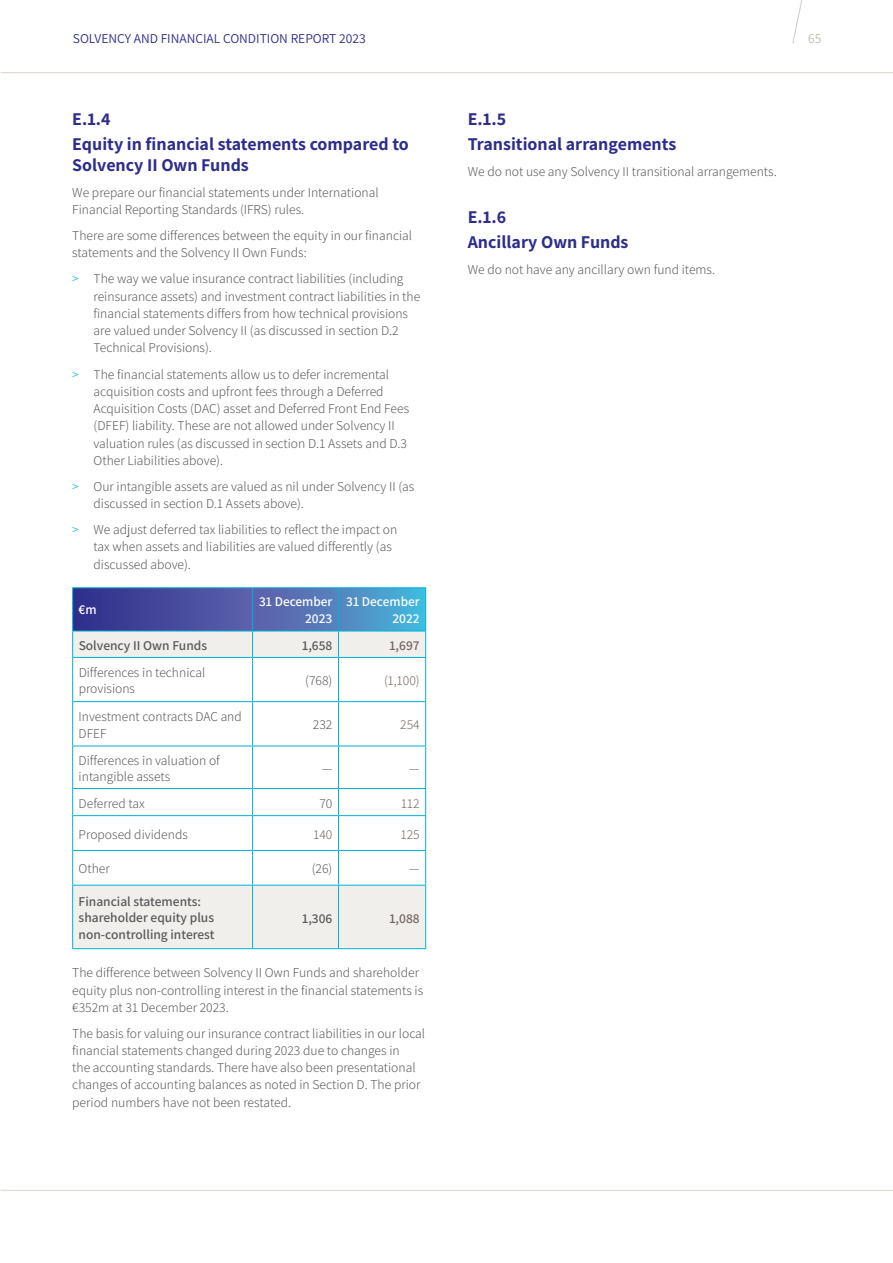
<style>
.page{position:relative;width:893px;height:1263px;background:#fff}
.page>*{position:absolute;margin:0;border:0;box-sizing:border-box;transform-origin:0 0}
.t1{font:700 18px/25.2px "Assistant";color:#2d2e8c}
.t2{font:200 13.5px/17.2px "Assistant";color:#58595b}
.t3{font:600 13.5px/16.5px "Assistant";color:#58595b}
.t4{font:13.5px "Assistant";color:#2d2e8c}
.t5{font:600 13.5px/16.5px "Assistant";color:#fff;text-align:right}
.t6{font:200 13.5px "Assistant";color:#71655f}
.t7{font:600 13.5px "Assistant";color:#71655f}
.t8{font:200 13.5px "Assistant";color:#ada592}
.s1{color:#00b1da}
</style>
<div class="page">
<hr style="left:1px;top:72px;width:892px;height:1px;background:#dad5cd">
<svg style="left:792px;top:0;width:11px;height:43px"></svg>
<hr style="left:1px;top:1190px;width:892px;height:1px;background:#dad5cd">
<div style="left:73px;top:886px;width:352px;height:62px;background:#f1efec"></div>
<svg style="left:73px;top:702px;width:352px;height:183px"></svg>
<hr style="left:72px;top:587px;width:181px;height:1px;background:#00b1da">
<hr style="left:253px;top:587px;width:85px;height:1px;background:#00b1da">
<hr style="left:338px;top:587px;width:88px;height:1px;background:#00b1da">
<svg style="left:72px;top:588px;width:354px;height:69px;background:#829bc6"></svg>
<hr style="left:72px;top:658px;width:1px;height:43px;background:#00b1da">
<hr style="left:72px;top:657px;width:181px;height:1px;background:#00b1da">
<hr style="left:252px;top:658px;width:1px;height:43px;background:#00b1da">
<hr style="left:253px;top:657px;width:85px;height:1px;background:#00b1da">
<hr style="left:338px;top:657px;width:88px;height:1px;background:#00b1da">
<hr style="left:338px;top:658px;width:1px;height:43px;background:#00b1da">
<hr style="left:425px;top:658px;width:1px;height:43px;background:#00b1da">
<hr style="left:72px;top:702px;width:1px;height:44px;background:#00b1da">
<hr style="left:72px;top:701px;width:181px;height:1px;background:#00b1da">
<hr style="left:252px;top:702px;width:1px;height:44px;background:#00b1da">
<hr style="left:253px;top:701px;width:85px;height:1px;background:#00b1da">
<hr style="left:338px;top:701px;width:88px;height:1px;background:#00b1da">
<hr style="left:338px;top:702px;width:1px;height:44px;background:#00b1da">
<hr style="left:425px;top:702px;width:1px;height:44px;background:#00b1da">
<hr style="left:72px;top:746px;width:1px;height:42px;background:#00b1da">
<hr style="left:72px;top:746px;width:181px;height:1px;background:#00b1da">
<hr style="left:252px;top:746px;width:1px;height:42px;background:#00b1da">
<hr style="left:253px;top:746px;width:85px;height:1px;background:#00b1da">
<hr style="left:338px;top:746px;width:88px;height:1px;background:#00b1da">
<hr style="left:338px;top:746px;width:1px;height:42px;background:#00b1da">
<hr style="left:425px;top:746px;width:1px;height:42px;background:#00b1da">
<svg style="left:72px;top:789px;width:1px;height:26px"></svg>
<hr style="left:72px;top:816px;width:1px;height:34px;background:#00b1da">
<hr style="left:72px;top:788px;width:181px;height:1px;background:#00b1da">
<hr style="left:72px;top:815px;width:181px;height:1px;background:#00b1da">
<svg style="left:252px;top:789px;width:1px;height:26px"></svg>
<hr style="left:252px;top:816px;width:1px;height:34px;background:#00b1da">
<hr style="left:253px;top:788px;width:85px;height:1px;background:#00b1da">
<hr style="left:338px;top:788px;width:88px;height:1px;background:#00b1da">
<svg style="left:338px;top:789px;width:1px;height:26px"></svg>
<svg style="left:425px;top:789px;width:1px;height:26px"></svg>
<hr style="left:338px;top:816px;width:1px;height:34px;background:#00b1da">
<hr style="left:425px;top:816px;width:1px;height:34px;background:#00b1da">
<hr style="left:253px;top:815px;width:85px;height:1px;background:#00b1da">
<hr style="left:338px;top:815px;width:88px;height:1px;background:#00b1da">
<hr style="left:72px;top:851px;width:1px;height:34px;background:#00b1da">
<hr style="left:72px;top:850px;width:181px;height:1px;background:#00b1da">
<hr style="left:252px;top:851px;width:1px;height:34px;background:#00b1da">
<hr style="left:253px;top:850px;width:85px;height:1px;background:#00b1da">
<hr style="left:338px;top:850px;width:88px;height:1px;background:#00b1da">
<hr style="left:338px;top:851px;width:1px;height:34px;background:#00b1da">
<hr style="left:425px;top:851px;width:1px;height:34px;background:#00b1da">
<hr style="left:72px;top:885px;width:1px;height:63px;background:#00b1da">
<hr style="left:72px;top:885px;width:181px;height:1px;background:#00b1da">
<hr style="left:72px;top:948px;width:181px;height:1px;background:#00b1da">
<hr style="left:252px;top:885px;width:1px;height:63px;background:#00b1da">
<hr style="left:253px;top:885px;width:85px;height:1px;background:#00b1da">
<hr style="left:338px;top:885px;width:88px;height:1px;background:#00b1da">
<hr style="left:338px;top:885px;width:1px;height:63px;background:#00b1da">
<hr style="left:425px;top:885px;width:1px;height:63px;background:#00b1da">
<hr style="left:253px;top:948px;width:85px;height:1px;background:#00b1da">
<hr style="left:338px;top:948px;width:88px;height:1px;background:#00b1da">
<p class="t4" style="left:73px;top:29px;width:294px">SOLVENCY AND FINANCIAL CONDITION REPORT 2023</p>
<p class="t8" style="left:808px;top:29px;width:15px">65</p>
<h1 class="t1" style="left:72px;top:106px;width:338px">E.1.4<br>Equity in financial statements compared to</h1>
<h1 class="t1" style="left:72px;top:152px;width:178px">Solvency II Own Funds</h1>
<p class="t2" style="left:72px;top:183px;width:308px">We prepare our financial statements under International<br>Financial Reporting Standards (IFRS) rules.</p>
<p class="t2" style="left:72px;top:226px;width:341px">There are some differences between the equity in our financial statements and the Solvency II Own Funds:</p>
<p class="t2" style="left:94px;top:270px;width:328px;text-indent:-21px"><span class="s1">&gt;</span> The way we value insurance contract liabilities (including reinsurance assets) and investment contract liabilities in the financial statements differs from how technical provisions are valued under Solvency II (as discussed in section D.2<br>Technical Provisions).</p>
<p class="t2" style="left:94px;top:365px;width:317px;text-indent:-21px"><span class="s1">&gt;</span> The financial statements allow us to defer incremental acquisition costs and upfront fees through a Deferred Acquisition Costs (DAC) asset and Deferred Front End Fees (DFEF) liability. These are not allowed under Solvency II valuation rules (as discussed in section D.1 Assets and D.3<br>Other Liabilities above).</p>
<p class="t2" style="left:94px;top:477px;width:322px;text-indent:-21px"><span class="s1">&gt;</span> Our intangible assets are valued as nil under Solvency II (as discussed in section D.1 Assets above).</p>
<p class="t2" style="left:94px;top:520px;width:305px;text-indent:-21px"><span class="s1">&gt;</span> We adjust deferred tax liabilities to reflect the impact on tax when assets and liabilities are valued differently (as discussed above).</p>
<p class="t5" style="left:79px;top:601px;width:19px">€m</p>
<p class="t5" style="left:259px;top:593px;width:75px">31 December<br>2023</p>
<p class="t5" style="left:346px;top:593px;width:75px">31 December<br>2022</p>
<p class="t3" style="left:79px;top:636px;width:130px">Solvency II Own Funds</p>
<p class="t3" style="left:302px;top:636px;width:32px">1,658</p>
<p class="t7" style="left:389px;top:636px;width:32px">1,697</p>
<p class="t2" style="left:79px;top:663px;width:128px;line-height:16.5px">Differences in technical provisions</p>
<p class="t2" style="left:305px;top:671px;width:29px">(768)</p>
<p class="t6" style="left:384px;top:671px;width:37px">(1,100)</p>
<p class="t2" style="left:79px;top:708px;width:165px;line-height:16.5px">Investment contracts DAC and<br>DFEF</p>
<p class="t2" style="left:313px;top:716px;width:21px">232</p>
<p class="t6" style="left:400px;top:716px;width:21px">254</p>
<p class="t2" style="left:79px;top:751px;width:143px;line-height:16.5px">Differences in valuation of intangible assets</p>
<p class="t2" style="left:322px;top:759px;width:12px">—</p>
<p class="t6" style="left:409px;top:759px;width:12px">—</p>
<p class="t2" style="left:79px;top:794px;width:68px">Deferred tax</p>
<p class="t2" style="left:319px;top:794px;width:15px">70</p>
<p class="t6" style="left:401px;top:794px;width:20px">112</p>
<p class="t2" style="left:79px;top:825px;width:111px">Proposed dividends</p>
<p class="t6" style="left:313px;top:825px;width:20px">140</p>
<p class="t6" style="left:401px;top:825px;width:20px">125</p>
<p class="t2" style="left:79px;top:859px;width:33px">Other</p>
<p class="t2" style="left:312px;top:859px;width:22px">(26)</p>
<p class="t6" style="left:409px;top:859px;width:12px">—</p>
<p class="t3" style="left:79px;top:892px;width:137px">Financial statements: shareholder equity plus non-controlling interest</p>
<p class="t3" style="left:302px;top:909px;width:32px">1,306</p>
<p class="t7" style="left:389px;top:909px;width:32px">1,088</p>
<p class="t2" style="left:72px;top:963px;width:352px">The difference between Solvency II Own Funds and shareholder equity plus non-controlling interest in the financial statements is €352m at 31 December 2023.</p>
<p class="t2" style="left:72px;top:1024px;width:354px">The basis for valuing our insurance contract liabilities in our local financial statements changed during 2023 due to changes in<br>the accounting standards. There have also been presentational changes of accounting balances as noted in Section D. The prior period numbers have not been restated.</p>
<h1 class="t1" style="left:468px;top:106px;width:210px">E.1.5<br>Transitional arrangements</h1>
<p class="t2" style="left:468px;top:162px;width:310px">We do not use any Solvency II transitional arrangements.</p>
<h1 class="t1" style="left:468px;top:204px;width:162px">E.1.6<br>Ancillary Own Funds</h1>
<p class="t2" style="left:468px;top:260px;width:249px">We do not have any ancillary own fund items.</p>
</div>
